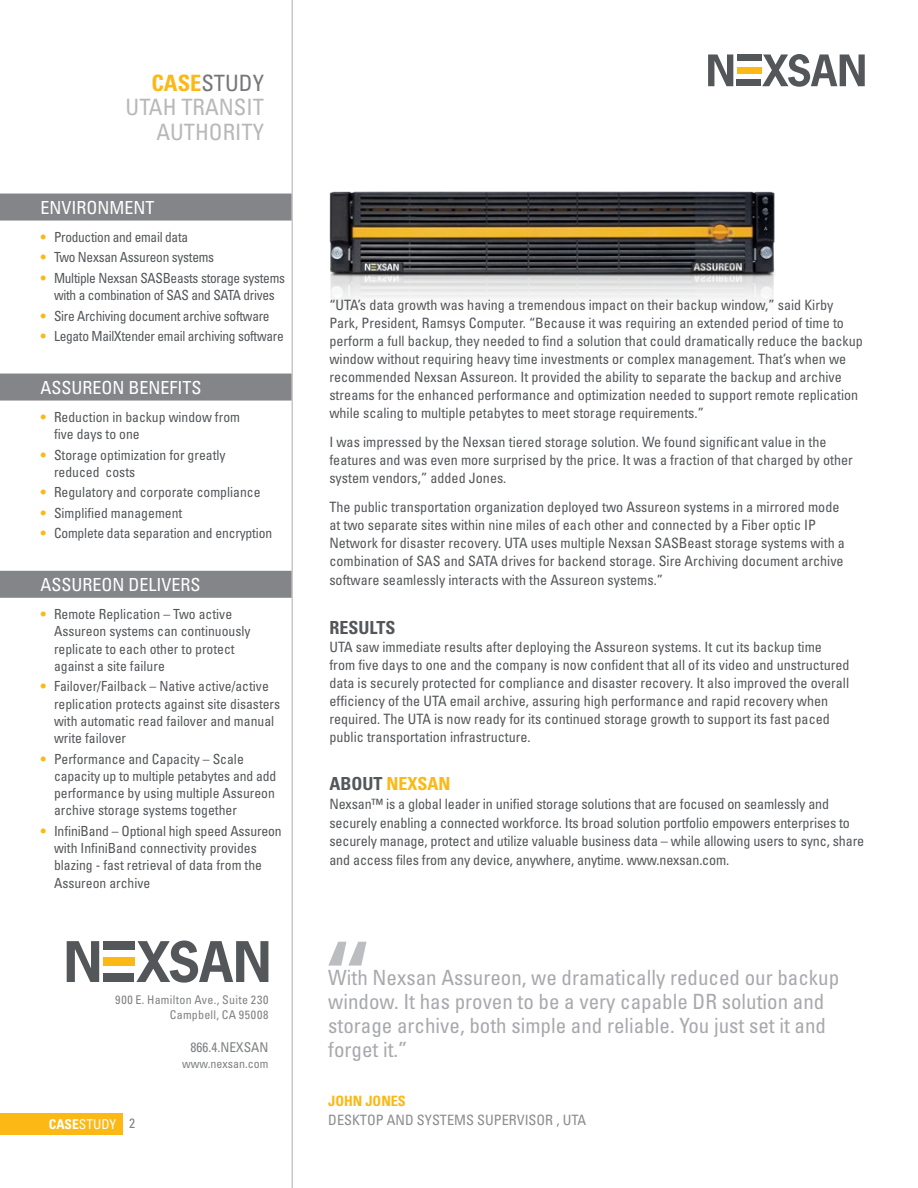
<style>
.page{position:relative;width:918px;height:1188px;background:#fff}
.page>*{position:absolute;margin:0;border:0;box-sizing:border-box;transform-origin:0 0}
.Large_Upper_Quote_Ma{font:condensed 120px "Univers LT Std";color:#bcbdc0}
.Body{font:condensed 22.5px "Univers LT Std";color:#b8b8b9}
.Body-2{font:condensed 22.5px "Univers LT Std";color:#747678}
.Quotation{font:condensed 21px/24px "Univers LT Std";color:#a8a9ad}
.Sidebar_Subhead{font:condensed 18px "Univers LT Std";color:#fff}
.Subhead_1{font:700 condensed 18px "Univers LT Std";color:#fcb814}
.Subhead_1-2{font:700 condensed 18px "Univers LT Std";color:#54575a}
.Body-3{font:condensed 14.25px/18px "Univers LT Std";color:#54575a}
.Quotation_Author_Tit{font:condensed 14.25px "Univers LT Std";color:#8a8c8f}
.Quotation_Author{font:700 condensed 14.25px "Univers LT Std";color:#fcb814}
.t1{font:condensed 13.95px/17.2px "Univers LT Std";color:#54575a}
.t2{font:condensed 13.95px/17.2px "Univers LT Std";letter-spacing:-.02em;color:#54575a;text-align:center;scale:.96 1}
.t3{font:condensed 13.5px "Univers LT Std";color:#54575a}
.Identifier_gray{font:condensed 13.5px "Univers LT Std";color:#fff}
.t4{font:condensed 12px/15px "Univers LT Std";letter-spacing:.02em;color:#54575a;text-align:right}
.t5{font:condensed 12px "Univers LT Std";color:#54575a}
.s1{font-weight:700;color:#fcb814}
.s2{color:#54575a}
.s3{font-weight:700}
</style>
<div class="page">
<div style="left:0;top:1113px;width:123px;height:22px;background:#fcb814"></div>
<hr style="left:292px;top:0;width:1px;height:1188px;background:#c7c8ca">
<img style="left:329px;top:191px;width:446px;height:110px">
<svg style="left:67px;top:941px;width:32px;height:41px"></svg>
<svg style="left:136px;top:940px;width:132px;height:43px"></svg>
<div style="left:104px;top:941px;width:31px;height:8px;background:#54575a"></div>
<div style="left:104px;top:958px;width:31px;height:8px;background:#fcb814"></div>
<div style="left:103px;top:974px;width:31px;height:8px;background:#54575a"></div>
<div style="left:0;top:194px;width:292px;height:27px;background:#848588"></div>
<div style="left:0;top:374px;width:292px;height:27px;background:#848588"></div>
<div style="left:0;top:571px;width:292px;height:27px;background:#848588"></div>
<svg style="left:708px;top:54px;width:25px;height:32px"></svg>
<svg style="left:762px;top:54px;width:103px;height:33px"></svg>
<div style="left:737px;top:55px;width:24px;height:6px;background:#54575a"></div>
<div style="left:737px;top:67px;width:24px;height:7px;background:#fcb814"></div>
<div style="left:737px;top:80px;width:24px;height:6px;background:#54575a"></div>
<p class="Body-2" style="left:151px;top:69px;width:114px"><span class="s1">CASE</span>STUDY</p>
<p class="Body" style="left:126px;top:93px;width:140px">UTAH TRANSIT</p>
<p class="Body" style="left:156px;top:117px;width:109px">AUTHORITY</p>
<p class="Sidebar_Subhead" style="left:40px;top:196px;width:116px">ENVIRONMENT</p>
<p class="t2" style="left:40px;top:228px;width:155px"><span class="s1">•</span> Production and email data</p>
<p class="t2" style="left:40px;top:249px;width:182px"><span class="s1">•</span> Two Nexsan Assureon systems</p>
<p class="t2" style="left:40px;top:269px;width:256px"><span class="s1">•</span> Multiple Nexsan SASBeasts storage systems with a combination of SAS and SATA drives</p>
<p class="t2" style="left:40px;top:307px;width:240px"><span class="s1">•</span> Sire Archiving document archive software</p>
<p class="t2" style="left:40px;top:327px;width:255px"><span class="s1">•</span> Legato MailXtender email archiving software</p>
<p class="Sidebar_Subhead" style="left:40px;top:376px;width:163px">ASSUREON BENEFITS</p>
<p class="t1" style="left:54px;top:408px;width:188px;text-indent:-14px"><span class="s1">•</span> Reduction in backup window from five days to one</p>
<p class="t1" style="left:54px;top:446px;width:173px;text-indent:-14px"><span class="s1">•</span> Storage optimization for greatly reduced costs</p>
<p class="t1" style="left:40px;top:484px;width:222px"><span class="s1">•</span> Regulatory and corporate compliance</p>
<p class="t1" style="left:40px;top:504px;width:143px"><span class="s1">•</span> Simplified management</p>
<p class="t1" style="left:40px;top:525px;width:233px"><span class="s1">•</span> Complete data separation and encryption</p>
<p class="Sidebar_Subhead" style="left:40px;top:573px;width:162px">ASSUREON DELIVERS</p>
<p class="t1" style="left:54px;top:605px;width:198px;text-indent:-14px"><span class="s1">•</span> Remote Replication – Two active<br>Assureon systems can continuously replicate to each other to protect against a site failure</p>
<p class="t1" style="left:54px;top:678px;width:228px;text-indent:-14px"><span class="s1">•</span> Failover/Failback – Native active/active replication protects against site disasters with automatic read failover and manual write failover</p>
<p class="t1" style="left:54px;top:750px;width:224px;text-indent:-14px"><span class="s1">•</span> Performance and Capacity – Scale capacity up to multiple petabytes and add performance by using multiple Assureon archive storage systems together</p>
<p class="t1" style="left:54px;top:822px;width:229px;text-indent:-14px"><span class="s1">•</span> InfiniBand – Optional high speed Assureon with InfiniBand connectivity provides blazing - fast retrieval of data from the Assureon archive</p>
<p class="t4" style="left:115px;top:992px;width:155px">900 E. Hamilton Ave., Suite 230<br>Campbell, CA 95008</p>
<p class="t3" style="left:190px;top:1038px;width:79px">866.4.NEXSAN</p>
<p class="t5" style="left:182px;top:1056px;width:88px">www.nexsan.com</p>
<p class="Body-3" style="left:329px;top:296px;width:535px">“UTA’s data growth was having a tremendous impact on their backup window,” said Kirby Park, President, Ramsys Computer. “Because it was requiring an extended period of time to perform a full backup, they needed to find a solution that could dramatically reduce the backup window without requiring heavy time investments or complex management. That’s when we recommended Nexsan Assureon. It provided the ability to separate the backup and archive streams for the enhanced performance and optimization needed to support remote replication while scaling to multiple petabytes to meet storage requirements.”</p>
<p class="Body-3" style="left:329px;top:433px;width:525px">I was impressed by the Nexsan tiered storage solution. We found significant value in the features and was even more surprised by the price. It was a fraction of that charged by other system vendors,” added Jones.</p>
<p class="Body-3" style="left:329px;top:498px;width:517px">The public transportation organization deployed two Assureon systems in a mirrored mode at two separate sites within nine miles of each other and connected by a Fiber optic IP Network for disaster recovery. UTA uses multiple Nexsan SASBeast storage systems with a combination of SAS and SATA drives for backend storage. Sire Archiving document archive</p>
<p class="Body-3" style="left:329px;top:571px;width:335px">software seamlessly interacts with the Assureon systems.”</p>
<p class="Subhead_1-2" style="left:329px;top:616px;width:67px">RESULTS</p>
<p class="Body-3" style="left:329px;top:637px;width:522px">UTA saw immediate results after deploying the Assureon systems. It cut its backup time from five days to one and the company is now confident that all of its video and unstructured data is securely protected for compliance and disaster recovery. It also improved the overall efficiency of the UTA email archive, assuring high performance and rapid recovery when required. The UTA is now ready for its continued storage growth to support its fast paced public transportation infrastructure.</p>
<p class="Subhead_1" style="left:329px;top:773px;width:123px"><span class="s2">ABOUT</span> NEXSAN</p>
<p class="Body-3" style="left:329px;top:794px;width:536px;line-height:18.8px">Nexsan™ is a global leader in unified storage solutions that are focused on seamlessly and securely enabling a connected workforce. Its broad solution portfolio empowers enterprises to securely manage, protect and utilize valuable business data – while allowing users to sync, share and access files from any device, anywhere, anytime. www.nexsan.com.</p>
<p class="Large_Upper_Quote_Ma" style="left:321px;top:910px;width:55px">“</p>
<p class="Quotation" style="left:328px;top:965px;width:512px">With Nexsan Assureon, we dramatically reduced our backup window. It has proven to be a very capable DR solution and storage archive, both simple and reliable. You just set it and forget it.”</p>
<p class="Quotation_Author" style="left:328px;top:1092px;width:79px">JOHN JONES</p>
<p class="Identifier_gray" style="left:49px;top:1115px;width:69px"><span class="s3">CASE</span>STUDY</p>
<p class="t3" style="left:129px;top:1114px;width:7px">2</p>
<p class="Quotation_Author_Tit" style="left:328px;top:1111px;width:259px">DESKTOP AND SYSTEMS SUPERVISOR , UTA</p>
</div>
